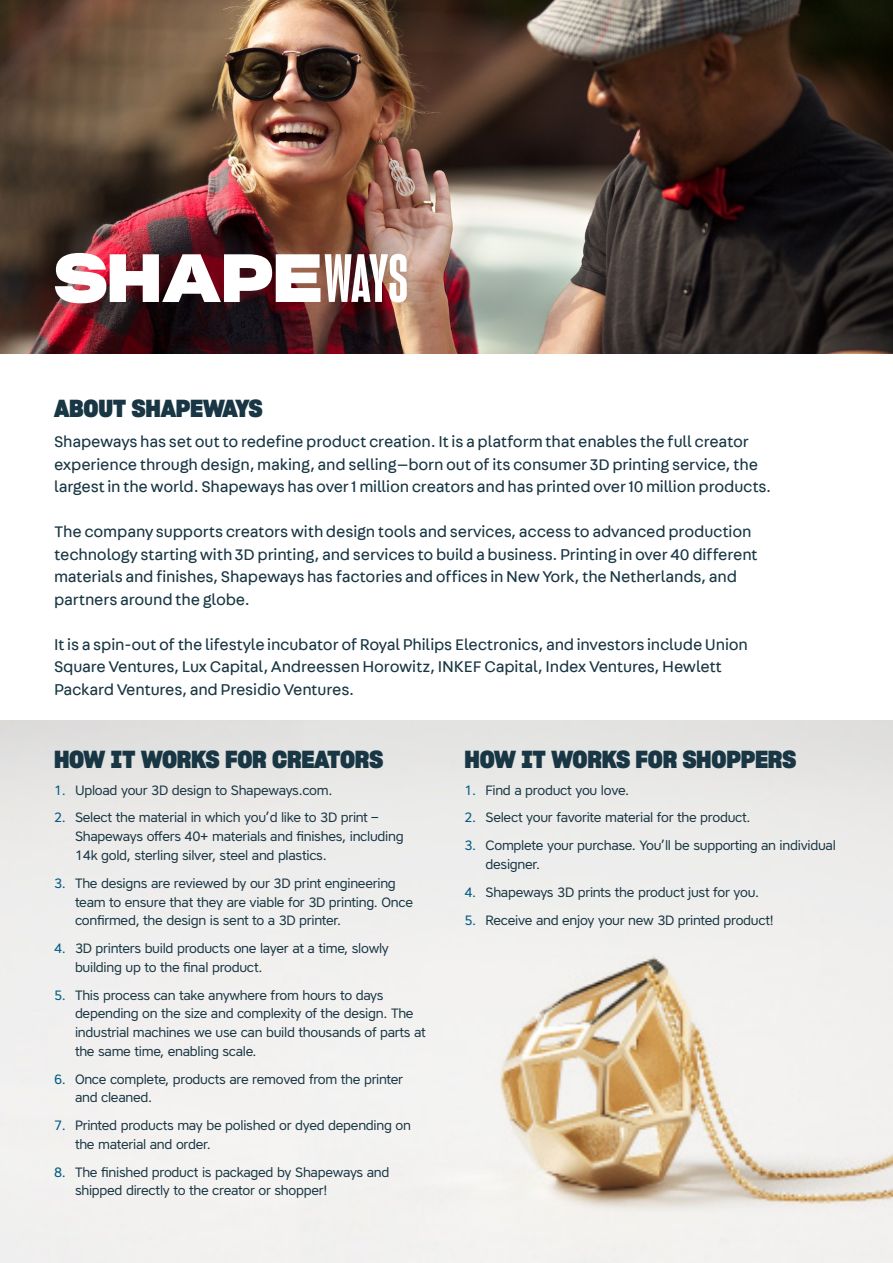
<style>
.page{position:relative;width:893px;height:1263px;background:#fff}
.page>*{position:absolute;margin:0;border:0;box-sizing:border-box;transform-origin:0 0}
.Headline{font:24px "Sharp Grotesk Bold 19";letter-spacing:-.01em;color:#183643}
.t1{font:16.5px/22.5px "Fabriga";letter-spacing:-.01em;color:#183643}
.t2{font:13.5px/18.8px "Core Sans A45";letter-spacing:-.02em;color:#183643}
.s1{color:#005a81}
</style>
<div class="page">
<img style="left:0;top:0;width:893px;height:353px">
<img style="left:0;top:720px;width:893px;height:543px">
<img style="left:55px;top:253px;width:352px;height:50px">
<p class="Headline" style="left:54px;top:390px;width:210px">ABOUT SHAPEWAYS</p>
<p class="t1" style="left:54px;top:430px;width:719px">Shapeways has set out to redefine product creation. It is a platform that enables the full creator experience through design, making, and selling—born out of its consumer 3D printing service, the largest in the world. Shapeways has over 1 million creators and has printed over 10 million products.</p>
<p class="t1" style="left:54px;top:520px;width:705px">The company supports creators with design tools and services, access to advanced production technology starting with 3D printing, and services to build a business. Printing in over 40 different materials and finishes, Shapeways has factories and offices in New York, the Netherlands, and partners around the globe.</p>
<p class="t1" style="left:54px;top:632px;width:695px">It is a spin-out of the lifestyle incubator of Royal Philips Electronics, and investors include Union<br>Square Ventures, Lux Capital, Andreessen Horowitz, INKEF Capital, Index Ventures, Hewlett<br>Packard Ventures, and Presidio Ventures.</p>
<p class="Headline" style="left:54px;top:742px;width:331px">HOW IT WORKS FOR CREATORS</p>
<p class="t2" style="left:54px;top:780px;width:280px"><span class="s1">1.</span> Upload your 3D design to Shapeways.com.</p>
<p class="t2" style="left:75px;top:808px;width:330px;text-indent:-21px"><span class="s1">2.</span> Select the material in which you’d like to 3D print –<br>Shapeways offers 40+ materials and finishes, including<br>14k gold, sterling silver, steel and plastics.</p>
<p class="t2" style="left:75px;top:873px;width:340px;text-indent:-21px"><span class="s1">3.</span> The designs are reviewed by our 3D print engineering team to ensure that they are viable for 3D printing. Once confirmed, the design is sent to a 3D printer.</p>
<p class="t2" style="left:75px;top:939px;width:315px;text-indent:-21px"><span class="s1">4.</span> 3D printers build products one layer at a time, slowly building up to the final product.</p>
<p class="t2" style="left:75px;top:985px;width:352px;text-indent:-21px"><span class="s1">5.</span> This process can take anywhere from hours to days depending on the size and complexity of the design. The industrial machines we use can build thousands of parts at the same time, enabling scale.</p>
<p class="t2" style="left:75px;top:1069px;width:330px;text-indent:-21px"><span class="s1">6.</span> Once complete, products are removed from the printer and cleaned.</p>
<p class="t2" style="left:75px;top:1116px;width:337px;text-indent:-21px"><span class="s1">7.</span> Printed products may be polished or dyed depending on the material and order.</p>
<p class="t2" style="left:75px;top:1162px;width:316px;text-indent:-21px"><span class="s1">8.</span> The finished product is packaged by Shapeways and shipped directly to the creator or shopper!</p>
<p class="Headline" style="left:464px;top:742px;width:333px">HOW IT WORKS FOR SHOPPERS</p>
<p class="t2" style="left:464px;top:780px;width:166px"><span class="s1">1.</span> Find a product you love.</p>
<p class="t2" style="left:464px;top:808px;width:288px"><span class="s1">2.</span> Select your favorite material for the product.</p>
<p class="t2" style="left:485px;top:836px;width:352px;text-indent:-21px"><span class="s1">3.</span> Complete your purchase. You’ll be supporting an individual designer.</p>
<p class="t2" style="left:464px;top:882px;width:296px"><span class="s1">4.</span> Shapeways 3D prints the product just for you.</p>
<p class="t2" style="left:464px;top:910px;width:311px"><span class="s1">5.</span> Receive and enjoy your new 3D printed product!</p>
</div>
